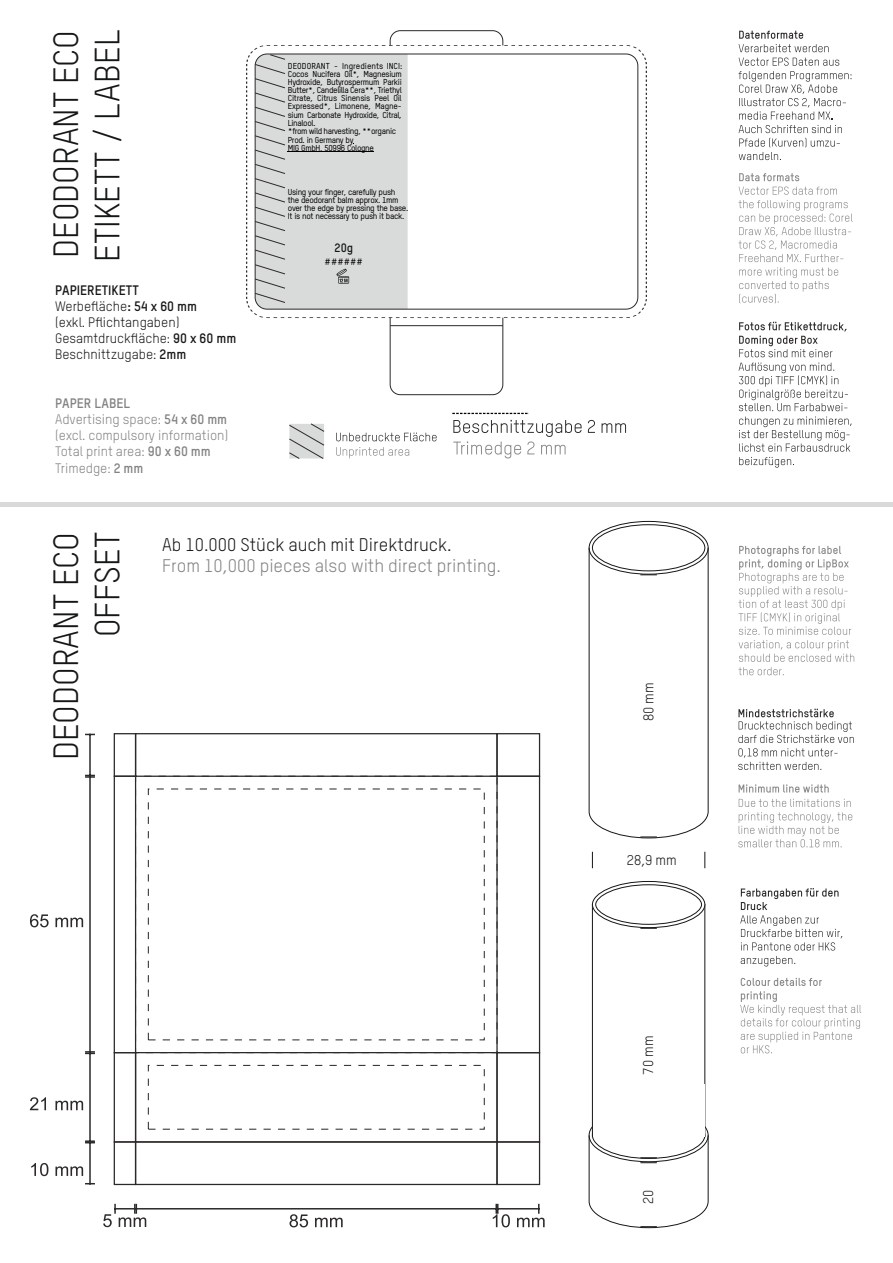
<style>
.page{position:relative;width:893px;height:1263px;background:#fff}
.page>*{position:absolute;margin:0;border:0;box-sizing:border-box;transform-origin:0 0}
.t1{font:34.5px/41.4px "TSTAR";color:#151616}
.t2{font:18px "TSTAR";color:#818281}
.t3{font:18px "TSTAR";color:#151616}
.t4{font:13.95px "TSTAR";color:#151616}
.t5{font:13.5px/16.2px "TSTAR";color:#151616}
.t6{font:13.5px/16.2px "TSTAR";color:#818281}
.t7{font:700 12px "TSTAR";color:#151616}
.t8{font:500 9.6px "TSTAR";color:#000}
.t9{font:500 8.4px/8.1px "TSTAR";letter-spacing:-.045em;color:#000}
.s1{font-weight:700}
</style>
<div class="page">
<hr style="left:0;top:502px;width:893px;height:4px;background:#d9d9da">
<svg style="left:739px;top:31px;width:90px;height:21px"></svg>
<svg style="left:739px;top:58px;width:112px;height:102px"></svg>
<svg style="left:739px;top:173px;width:60px;height:8px"></svg>
<svg style="left:739px;top:187px;width:114px;height:116px"></svg>
<svg style="left:739px;top:322px;width:108px;height:35px"></svg>
<svg style="left:739px;top:363px;width:113px;height:105px"></svg>
<svg style="left:739px;top:546px;width:115px;height:129px"></svg>
<svg style="left:740px;top:888px;width:102px;height:62px"></svg>
<svg style="left:741px;top:956px;width:54px;height:10px"></svg>
<svg style="left:740px;top:978px;width:121px;height:75px"></svg>
<svg style="left:336px;top:433px;width:101px;height:8px"></svg>
<svg style="left:336px;top:447px;width:73px;height:11px"></svg>
<svg style="left:289px;top:423px;width:36px;height:36px"></svg>
<svg style="left:452px;top:413px;width:77px;height:1px"></svg>
<svg style="left:453px;top:420px;width:173px;height:38px"></svg>
<div style="left:246px;top:45px;width:401px;height:273px;background:#fff;border:1px dashed #2b2a29;border-radius:20px"></div>
<div style="left:114px;top:775px;width:22px;height:278px;border:1px solid #2b2a29"></div>
<div style="left:114px;top:1052px;width:22px;height:90px;border:1px solid #2b2a29"></div>
<div style="left:496px;top:775px;width:44px;height:278px;border:1px solid #2b2a29"></div>
<div style="left:496px;top:1052px;width:44px;height:90px;border:1px solid #2b2a29"></div>
<div style="left:135px;top:1141px;width:363px;height:44px;border:1px solid #2b2a29"></div>
<div style="left:114px;top:1141px;width:22px;height:44px;border:1px solid #2b2a29"></div>
<div style="left:496px;top:1141px;width:44px;height:44px;border:1px solid #2b2a29"></div>
<div style="left:135px;top:733px;width:363px;height:44px;border:1px solid #2b2a29"></div>
<div style="left:114px;top:733px;width:22px;height:44px;border:1px solid #2b2a29"></div>
<div style="left:496px;top:733px;width:44px;height:44px;border:1px solid #2b2a29"></div>
<div style="left:135px;top:776px;width:362px;height:277px;border:1px dashed #2b2a29"></div>
<div style="left:135px;top:1052px;width:363px;height:90px;border:1px solid #2b2a29"></div>
<svg style="left:103px;top:1204px;width:43px;height:23px"></svg>
<hr style="left:136px;top:1208px;width:361px;height:1px;background:#2b2a29">
<svg style="left:289px;top:1214px;width:54px;height:13px"></svg>
<svg style="left:493px;top:1204px;width:52px;height:23px"></svg>
<hr style="left:89px;top:1053px;width:2px;height:89px;background:#2b2a29">
<svg style="left:30px;top:1097px;width:53px;height:13px"></svg>
<svg style="left:85px;top:1051px;width:10px;height:3px"></svg>
<hr style="left:89px;top:776px;width:2px;height:277px;background:#2b2a29">
<svg style="left:30px;top:914px;width:53px;height:13px"></svg>
<svg style="left:85px;top:775px;width:10px;height:3px"></svg>
<hr style="left:89px;top:734px;width:2px;height:42px;background:#2b2a29">
<svg style="left:85px;top:1140px;width:10px;height:3px"></svg>
<hr style="left:89px;top:1142px;width:2px;height:42px;background:#2b2a29">
<svg style="left:31px;top:1163px;width:52px;height:13px"></svg>
<svg style="left:739px;top:784px;width:90px;height:9px"></svg>
<svg style="left:738px;top:799px;width:114px;height:48px"></svg>
<svg style="left:738px;top:709px;width:116px;height:61px"></svg>
<div style="left:592px;top:904px;width:113px;height:233px;background:#fff;border:1px solid #151616"></div>
<svg style="left:592px;top:881px;width:113px;height:47px"></svg>
<div style="left:596px;top:884px;width:106px;height:40px;background:#fff;border:1px solid #151616;border-radius:50%"></div>
<div style="left:593px;top:1084px;width:111px;height:53px;background:#fff"></div>
<svg style="left:589px;top:547px;width:119px;height:291px"></svg>
<svg style="left:640px;top:928px;width:17px;height:1px"></svg>
<svg style="left:589px;top:1135px;width:119px;height:93px"></svg>
<svg style="left:592px;top:852px;width:1px;height:16px"></svg>
<svg style="left:704px;top:852px;width:1px;height:16px"></svg>
<hr style="left:390px;top:325px;width:113px;height:1px;background:#2b2a29">
<div style="left:254px;top:54px;width:154px;height:255px;background:#d9dada"></div>
<h1 class="t1" style="left:48px;top:262px;width:233px;rotate:-90deg">DEODORANT ECO<br>ETIKETT / LABEL</h1>
<h3 class="t5" style="left:55px;top:283px;width:183px"><span class="s1">PAPIERETIKETT<br></span>Werbefläche<span class="s1">: 54 x 60 mm<br></span>(exkl. Pflichtangaben)<br>Gesamtdruckfläche: <span class="s1">90 x 60 mm<br></span>Beschnittzugabe: <span class="s1">2mm</span></h3>
<h3 class="t6" style="left:55px;top:396px;width:175px"><span class="s1">PAPER LABEL<br></span>Advertising space: <span class="s1">54 x 60 mm </span>(excl. compulsory information)<br>Total print area: <span class="s1">90 x 60 mm<br></span>Trimedge: <span class="s1">2 mm</span></h3>
<p class="t9" style="left:288px;top:63px;width:116px">DEODORANT - Ingredients INCI:<br>Cocos Nucifera Oil*, Magnesium<br>Hydroxide, Butyrospermum Parkii<br>Butter*, Candelilla Cera**, Triethyl<br>Citrate, Citrus Sinensis Peel Oil<br>Expressed*, Limonene, Magne&shy;sium Carbonate Hydroxide, Citral,<br>Linalool.<br>*from wild harvesting, **organic</p>
<p class="t9" style="left:288px;top:136px;width:88px">Prod. in Germany by<br>MIG GmbH, 50996 Cologne</p>
<p class="t9" style="left:288px;top:189px;width:122px">Using your finger, carefully push the deodorant balm approx. 1mm over the edge by pressing the base.<br>It is not necessary to push it back.</p>
<p class="t8" style="left:325px;top:258px;width:40px">######</p>
<h3 class="t7" style="left:335px;top:242px;width:20px">20g</h3>
<h1 class="t1" style="left:48px;top:760px;width:230px;text-align:right;rotate:-90deg">DEODORANT ECO<br>OFFSET</h1>
<h2 class="t3" style="left:162px;top:537px;width:291px">Ab 10.000 Stück auch mit Direktdruck.</h2>
<h2 class="t2" style="left:162px;top:558px;width:340px">From 10,000 pieces also with direct printing.</h2>
<h3 class="t4" style="left:643px;top:721px;width:40px;rotate:-90deg">80 mm</h3>
<h3 class="t4" style="left:627px;top:854px;width:51px">28,9 mm</h3>
<h3 class="t4" style="left:642px;top:1074px;width:40px;rotate:-90deg">70 mm</h3>
<h3 class="t4" style="left:642px;top:1204px;width:16px;rotate:-90deg">20</h3>
</div>
